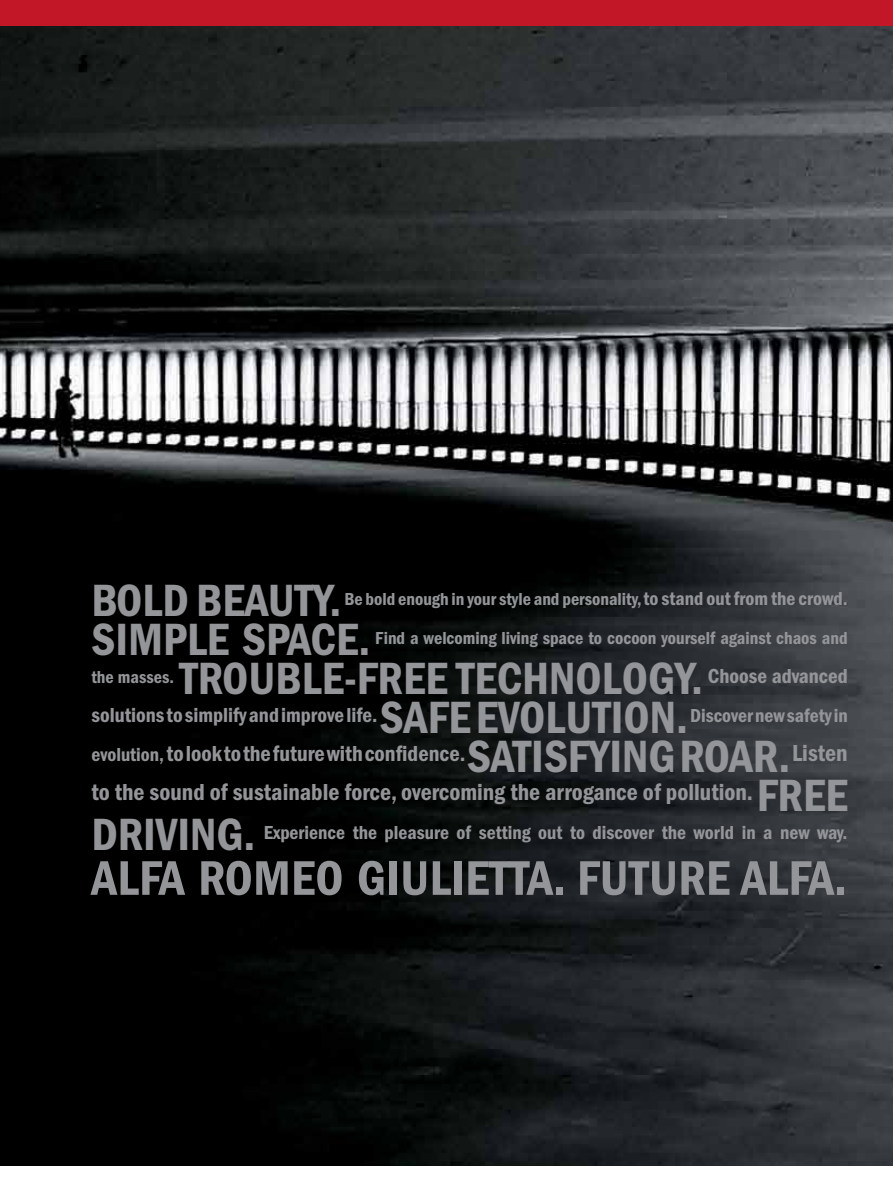
<style>
.page{position:relative;width:893px;height:1191px;background:#fff}
.page>*{position:absolute;margin:0;border:0;box-sizing:border-box;transform-origin:0 0}
.t1{font:600 condensed 50.25px "Franklin Gothic";letter-spacing:.005em;color:#939598}
.t2{font:600 condensed 46.8px "Franklin Gothic";color:#939598}
.t3{font:600 condensed 24px "Franklin Gothic";color:#939598}
.t4{font:600 condensed 22.5px "Franklin Gothic";color:#939598}
.t5{font:600 condensed 21px "Franklin Gothic";color:#939598}
.t6{font:600 condensed 19.5px "Franklin Gothic";color:#939598}
.t7{font:600 condensed 18px "Franklin Gothic";color:#939598}
.s1{font-size:19.5px}
.s2{font-size:46.8px}
.s3{font-size:24px}
</style>
<div class="page">
<img style="left:0;top:26px;width:893px;height:1139px">
<div style="left:0;top:0;width:893px;height:26px;background:#c11727"></div>
<h2 class="t2" style="left:91px;top:573px;width:251px">Bold beauty.</h2>
<p class="t7" style="left:344px;top:589px;width:505px">Be bold enough in your style and personality, <span class="s1">to stand out from the crowd.</span></p>
<h2 class="t2" style="left:91px;top:612px;width:280px">Simple space.</h2>
<p class="t7" style="left:375px;top:628px;width:474px">Find a welcoming living space to cocoon yourself against chaos and</p>
<p class="t7" style="left:91px;top:667px;width:84px">the masses.</p>
<h2 class="t2" style="left:179px;top:651px;width:525px">trouble-free technology.</h2>
<p class="t5" style="left:708px;top:664px;width:141px">Choose advanced</p>
<p class="t5" style="left:91px;top:703px;width:288px">solutions to simplify and improve life.</p>
<h2 class="t2" style="left:380px;top:690px;width:310px">Safe evolution.</h2>
<p class="t6" style="left:690px;top:704px;width:159px">Discover new safety in</p>
<p class="t4" style="left:91px;top:741px;width:758px"><span class="s1">evolution,</span>to look to the future with confidence.<span class="s2">Satisfying roar.</span><span class="s3">Listen</span></p>
<h3 class="t3" style="left:91px;top:778px;width:758px">to the sound of sustainable force, overcoming the arrogance of pollution. <span class="s2">free</span></h3>
<h2 class="t2" style="left:91px;top:807px;width:166px">driving.</h2>
<p class="t6" style="left:264px;top:821px;width:585px">Experience the pleasure of setting out to discover the world in a new way.</p>
<h1 class="t1" style="left:91px;top:849px;width:289px">Alfa Romeo GIULIETTA</h1>
<h1 class="t1" style="left:553px;top:849px;width:295px">. Future Alfa.</h1>
</div>
